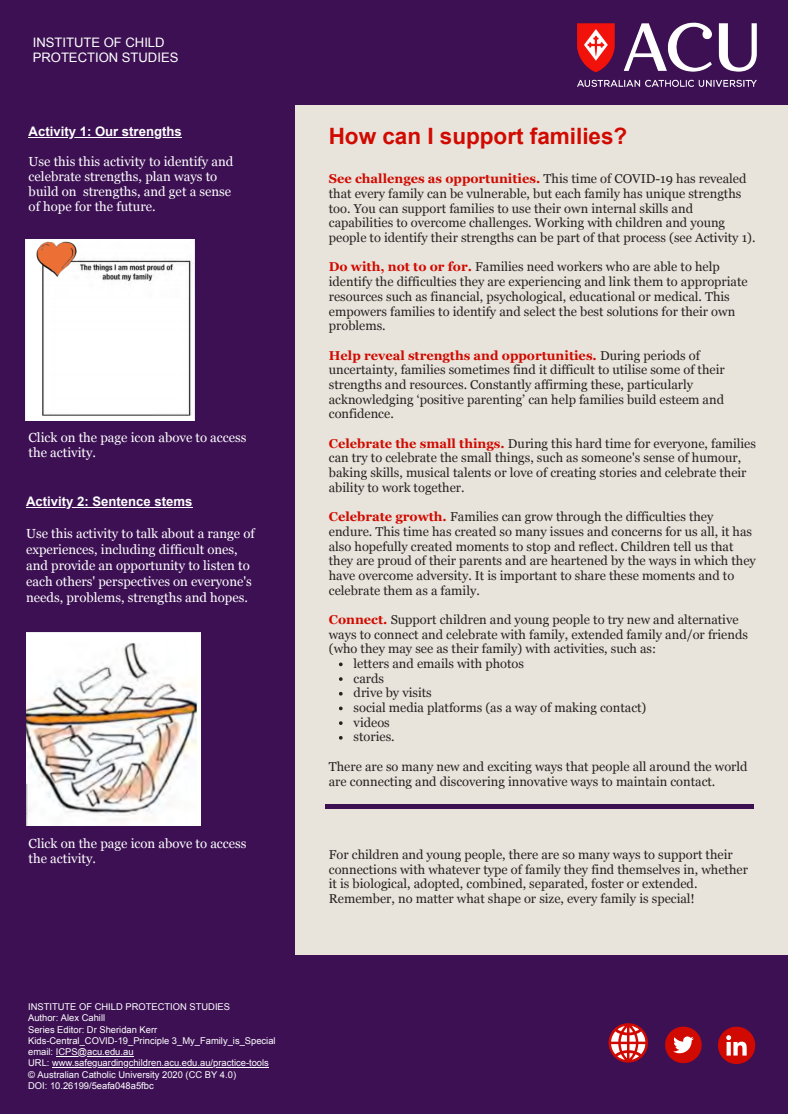
<style>
.page{position:relative;width:788px;height:1114px;background:#fff}
.page>*{position:absolute;margin:0;border:0;box-sizing:border-box;transform-origin:0 0}
.t1{font:700 22.5px "Arial";color:#d00a00}
.t2{font:13.12px/15px "Georgia";color:#fff}
.t3{font:700 13.12px "Arial";color:#fff}
.t4{font:13px/15.2px "Arial";color:#fff}
.t5{font:12.88px/14.6px "Georgia";color:#252320}
.t6{font:9.38px/11.2px "Arial";color:#fff}
.s1{font-weight:700;color:#d00a00}
</style>
<div class="page">
<div style="left:0;top:0;width:788px;height:1113px;background:#3c1053"></div>
<div style="left:295px;top:76px;width:493px;height:878px;background:#e8e3db"></div>
<div style="left:0;top:0;width:787px;height:104px;background:#3c1053"></div>
<hr style="left:26px;top:507px;width:66px;height:1px;background:#fff">
<hr style="left:92px;top:507px;width:100px;height:1px;background:#fff">
<svg style="left:339px;top:662px;width:3px;height:4px"></svg>
<svg style="left:339px;top:677px;width:3px;height:4px"></svg>
<svg style="left:339px;top:721px;width:3px;height:4px"></svg>
<hr style="left:29px;top:137px;width:153px;height:1px;background:#fff">
<img style="left:558px;top:22px;width:217px;height:83px">
<hr style="left:56px;top:1056px;width:78px;height:1px;background:#fff">
<hr style="left:52px;top:1067px;width:217px;height:1px;background:#fff">
<svg style="left:665px;top:1026px;width:36px;height:37px"></svg>
<svg style="left:718px;top:1026px;width:37px;height:38px"></svg>
<svg style="left:608px;top:1023px;width:40px;height:39px"></svg>
<div style="left:325px;top:804px;width:173px;height:5px;background:#3c1053"></div>
<div style="left:498px;top:804px;width:174px;height:5px;background:#3c1053"></div>
<div style="left:672px;top:804px;width:81px;height:5px;background:#3c1053"></div>
<img style="left:26px;top:239px;width:169px;height:181px">
<img style="left:26px;top:632px;width:175px;height:193px">
<p class="t4" style="left:33px;top:35px;width:147px">INSTITUTE OF CHILD<br>PROTECTION STUDIES</p>
<p class="t3" style="left:29px;top:124px;width:155px">Activity 1: Our strengths</p>
<p class="t2" style="left:29px;top:154px;width:206px">Use this this activity to identify and celebrate strengths, plan ways to build on strengths, and get a sense of hope for the future.</p>
<p class="t2" style="left:29px;top:429px;width:219px">Click on the page icon above to access the activity.</p>
<p class="t3" style="left:26px;top:494px;width:168px">Activity 2: Sentence stems</p>
<p class="t2" style="left:26px;top:526px;width:230px;line-height:16px">Use this activity to talk about a range of experiences, including difficult ones, and provide an opportunity to listen to each others' perspectives on everyone's needs, problems, strengths and hopes.</p>
<p class="t2" style="left:29px;top:835px;width:219px">Click on the page icon above to access the activity.</p>
<p class="t6" style="left:28px;top:1001px;width:249px">INSTITUTE OF CHILD PROTECTION STUDIES<br>Author: Alex Cahill<br>Series Editor: Dr Sheridan Kerr Kids-Central_COVID-19_Principle 3_My_Family_is_Special email: ICPS@acu.edu.au<br>URL: www.safeguardingchildren.acu.edu.au/practice-tools © Australian Catholic University 2020 (CC BY 4.0)<br>DOI: 10.26199/5eafa048a5fbc</p>
<h1 class="t1" style="left:328px;top:124px;width:300px">How can I support families?</h1>
<p class="t5" style="left:329px;top:171px;width:428px"><span class="s1">See challenges as opportunities.</span> This time of COVID-19 has revealed that every family can be vulnerable, but each family has unique strengths too. You can support families to use their own internal skills and capabilities to overcome challenges. Working with children and young people to identify their strengths can be part of that process (see Activity 1).</p>
<p class="t5" style="left:329px;top:260px;width:420px"><span class="s1">Do with, not to or for.</span> Families need workers who are able to help identify the difficulties they are experiencing and link them to appropriate resources such as financial, psychological, educational or medical. This empowers families to identify and select the best solutions for their own problems.</p>
<p class="t5" style="left:329px;top:348px;width:397px"><span class="s1">Help reveal strengths and opportunities.</span> During periods of uncertainty, families sometimes find it difficult to utilise some of their strengths and resources. Constantly affirming these, particularly acknowledging ‘positive parenting’ can help families build esteem and confidence.</p>
<p class="t5" style="left:329px;top:436px;width:428px"><span class="s1">Celebrate the small things.</span> During this hard time for everyone, families can try to celebrate the small things, such as someone's sense of humour, baking skills, musical talents or love of creating stories and celebrate their ability to work together.</p>
<p class="t5" style="left:329px;top:509px;width:428px"><span class="s1">Celebrate growth.</span> Families can grow through the difficulties they endure. This time has created so many issues and concerns for us all, it has also hopefully created moments to stop and reflect. Children tell us that they are proud of their parents and are heartened by the ways in which they have overcome adversity. It is important to share these moments and to celebrate them as a family.</p>
<p class="t5" style="left:329px;top:612px;width:420px"><span class="s1">Connect.</span> Support children and young people to try new and alternative ways to connect and celebrate with family, extended family and/or friends (who they may see as their family) with activities, such as:</p>
<p class="t5" style="left:353px;top:656px;width:294px">letters and emails with photos<br>cards<br>drive by visits<br>social media platforms (as a way of making contact) videos<br>stories.</p>
<p class="t5" style="left:329px;top:759px;width:420px">There are so many new and exciting ways that people all around the world are connecting and discovering innovative ways to maintain contact.</p>
<p class="t5" style="left:329px;top:847px;width:420px">For children and young people, there are so many ways to support their connections with whatever type of family they find themselves in, whether it is biological, adopted, combined, separated, foster or extended.<br>Remember, no matter what shape or size, every family is special!</p>
</div>
